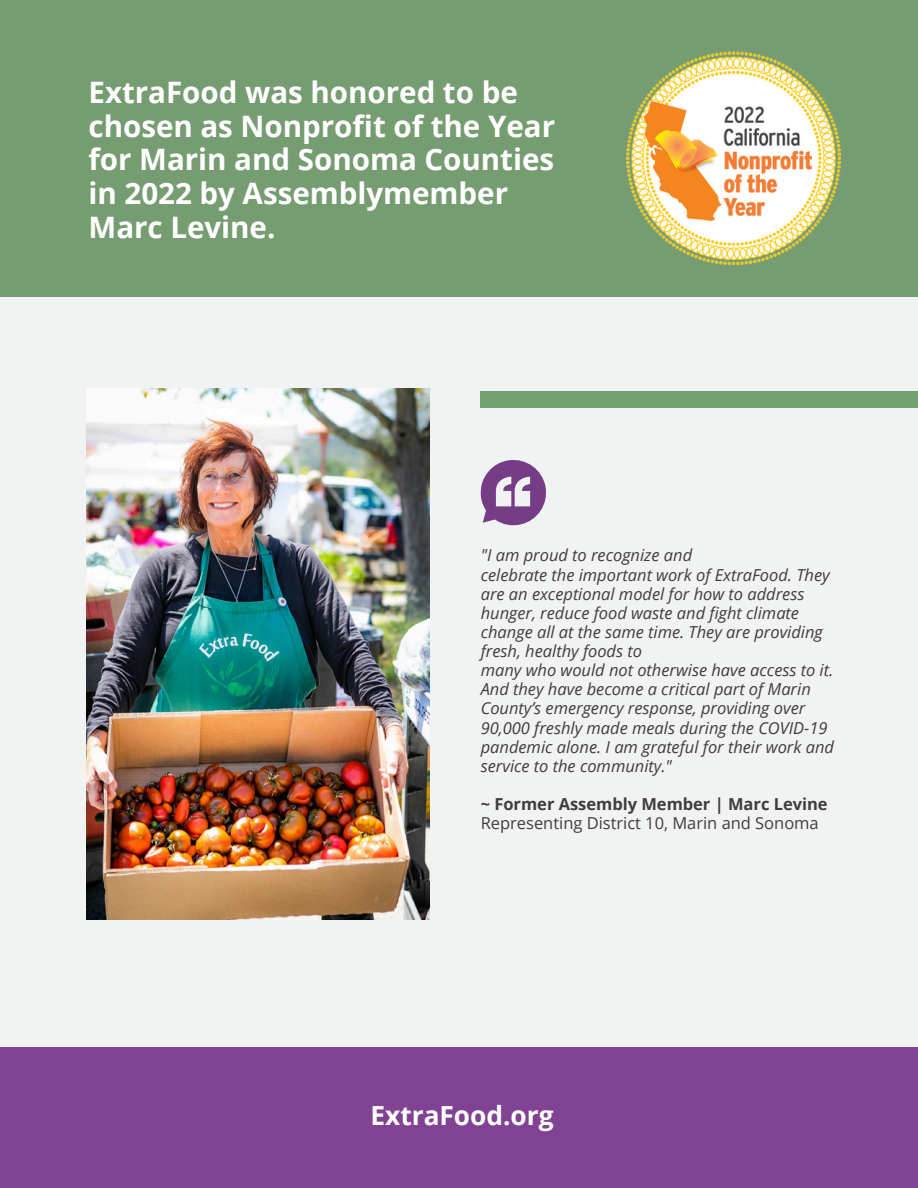
<style>
.page{position:relative;width:918px;height:1188px;background:#fff}
.page>*{position:absolute;margin:0;border:0;box-sizing:border-box;transform-origin:0 0}
.t1{font:700 29.55px/33.8px "Open Sans";color:#fff}
.t2{font:700 26.25px "Open Sans";color:#fff}
.t3{font:italic 16.5px/19.2px "Open Sans";color:#3f3e3f}
.t4{font:16.5px/19.2px "Open Sans";color:#3f3e3f}
.s1{font-weight:700}
</style>
<div class="page">
<div style="left:0;top:0;width:918px;height:297px;background:#769c71"></div>
<div style="left:0;top:297px;width:918px;height:750px;background:#f1f2f2"></div>
<div style="left:481px;top:392px;width:437px;height:16px;background:#75a071"></div>
<img style="left:87px;top:388px;width:342px;height:531px">
<div style="left:0;top:1047px;width:918px;height:141px;background:#814293"></div>
<svg style="left:481px;top:460px;width:65px;height:65px"></svg>
<img style="left:627px;top:51px;width:214px;height:214px">
<p class="t1" style="left:89px;top:75px;width:468px">ExtraFood was honored to be chosen as Nonprofit of the Year for Marin and Sonoma Counties in 2022 by Assemblymember<br>Marc Levine.</p>
<p class="t3" style="left:481px;top:545px;width:213px">"I am proud to recognize and</p>
<p class="t3" style="left:481px;top:565px;width:351px">celebrate the important work of ExtraFood. They are an exceptional model for how to address hunger, reduce food waste and fight climate change all at the same time. They are providing fresh, healthy foods to</p>
<p class="t3" style="left:481px;top:660px;width:355px">many who would not otherwise have access to it.<br>And they have become a critical part of Marin County’s emergency response, providing over 90,000 freshly made meals during the COVID-19 pandemic alone. I am grateful for their work and service to the community."</p>
<p class="t4" style="left:481px;top:794px;width:348px"><span class="s1">~ Former Assembly Member | Marc Levine<br></span>Representing District 10, Marin and Sonoma</p>
<h2 class="t2" style="left:371px;top:1097px;width:185px">ExtraFood.org</h2>
</div>
